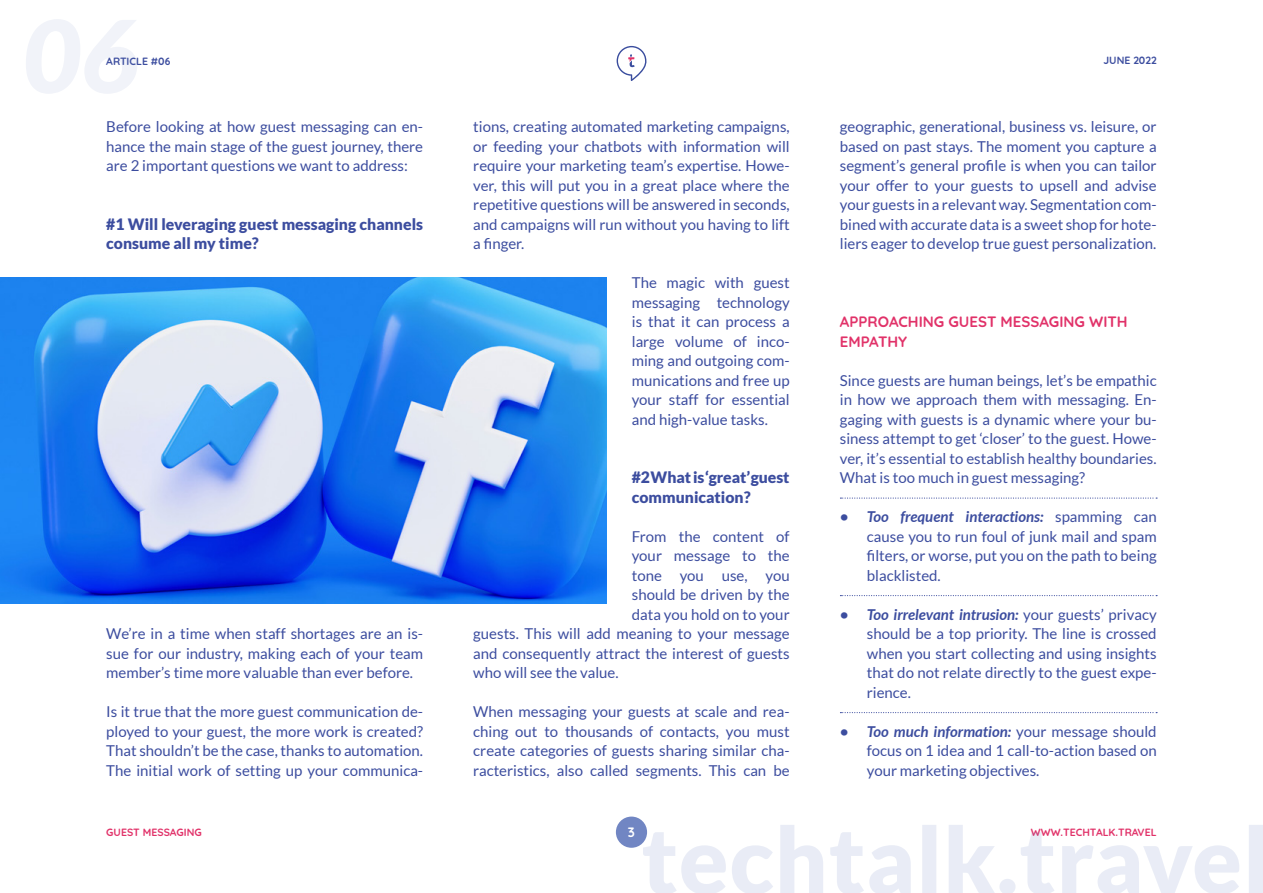
<style>
.page{position:relative;width:1263px;height:893px;background:#fff}
.page>*{position:absolute;margin:0;border:0;box-sizing:border-box;transform-origin:0 0}
.t1{font:900 15.75px/19.5px "Lato";color:#3c4d9f}
.t2{font:15px/19.5px "Lato";color:#3c4d9f;text-align:justify}
.t3{font:700 15px/19.5px "Quicksand";color:#e13269}
.t4{font:700 13.5px "Quicksand";color:#fff}
.t5{font:700 10.5px "Quicksand";color:#e13269}
.t6{font:700 10.5px "Quicksand";color:#3c4d9f}
.s1{font-weight:700;font-style:italic}
</style>
<div class="page">
<div style="left:616px;top:817px;width:31px;height:31px;background:#7186c3;border-radius:50%"></div>
<svg style="left:643px;top:825px;width:620px;height:68px"></svg>
<svg style="left:617px;top:46px;width:30px;height:35px"></svg>
<svg style="left:26px;top:19px;width:111px;height:75px"></svg>
<svg style="left:840px;top:497px;width:317px;height:2px"></svg>
<svg style="left:840px;top:595px;width:317px;height:1px"></svg>
<svg style="left:840px;top:712px;width:317px;height:1px"></svg>
<img style="left:0;top:277px;width:606px;height:326px">
<p class="t6" style="left:106px;top:52px;width:66px">ARTICLE #06</p>
<p class="t6" style="left:1103px;top:52px;width:55px">JUNE 2022</p>
<p class="t2" style="left:106px;top:117px;width:318px">Before looking at how guest messaging can en&shy;hance the main stage of the guest journey, there are 2 important questions we want to address:</p>
<p class="t1" style="left:106px;top:214px;width:318px">#1 Will leveraging guest messaging channels consume all my time?</p>
<p class="t2" style="left:106px;top:624px;width:318px">We’re in a time when staff shortages are an is&shy;sue for our industry, making each of your team member’s time more valuable than ever before.</p>
<p class="t2" style="left:106px;top:702px;width:318px">Is it true that the more guest communication de&shy;ployed to your guest, the more work is created?<br>That shouldn’t be the case, thanks to automation.<br>The initial work of setting up your communica-</p>
<p class="t2" style="left:473px;top:117px;width:318px">tions, creating automated marketing campaigns, or feeding your chatbots with information will require your marketing team’s expertise. Howe&shy;ver, this will put you in a great place where the repetitive questions will be answered in seconds, and campaigns will run without you having to lift a finger.</p>
<p class="t2" style="left:632px;top:273px;width:159px">The magic with guest messaging technology is that it can process a large volume of inco&shy;ming and outgoing com&shy;munications and free up your staff for essential and high-value tasks.</p>
<p class="t1" style="left:632px;top:467px;width:159px">#2 What is ‘great’ guest communication?</p>
<p class="t2" style="left:632px;top:526px;width:159px">From the content of</p>
<p class="t2" style="left:632px;top:546px;width:159px">your message to the</p>
<p class="t2" style="left:632px;top:565px;width:159px">tone you use, you</p>
<p class="t2" style="left:632px;top:585px;width:159px">should be driven by the</p>
<p class="t2" style="left:632px;top:604px;width:159px">data you hold on to your</p>
<p class="t2" style="left:473px;top:624px;width:318px">guests. This will add meaning to your message</p>
<p class="t2" style="left:473px;top:643px;width:318px">and consequently attract the interest of guests</p>
<p class="t2" style="left:473px;top:663px;width:147px">who will see the value.</p>
<p class="t2" style="left:473px;top:702px;width:318px">When messaging your guests at scale and rea&shy;ching out to thousands of contacts, you must create categories of guests sharing similar cha&shy;racteristics, also called segments. This can be</p>
<p class="t2" style="left:840px;top:117px;width:318px">geographic, generational, business vs. leisure, or based on past stays. The moment you capture a segment’s general profile is when you can tailor your offer to your guests to upsell and advise your guests in a relevant way. Segmentation com&shy;bined with accurate data is a sweet shop for hote&shy;liers eager to develop true guest personalization.</p>
<p class="t3" style="left:840px;top:311px;width:289px">APPROACHING GUEST MESSAGING WITH<br>EMPATHY</p>
<p class="t2" style="left:840px;top:370px;width:318px">Since guests are human beings, let’s be empathic in how we approach them with messaging. En&shy;gaging with guests is a dynamic where your bu&shy;siness attempt to get ‘closer’ to the guest. Howe&shy;ver, it’s essential to establish healthy boundaries.<br>What is too much in guest messaging?</p>
<p class="t2" style="left:867px;top:507px;width:291px;text-indent:-27px"><span class="s1">• Too frequent interactions:</span> spamming can cause you to run foul of junk mail and spam filters, or worse, put you on the path to being blacklisted.</p>
<p class="t2" style="left:867px;top:604px;width:291px;text-indent:-27px"><span class="s1">• Too irrelevant intrusion:</span> your guests’ privacy should be a top priority. The line is crossed when you start collecting and using insights that do not relate directly to the guest expe&shy;rience.</p>
<p class="t2" style="left:867px;top:721px;width:291px;text-indent:-27px"><span class="s1">• Too much information:</span> your message should focus on 1 idea and 1 call-to-action based on your marketing objectives.</p>
<p class="t4" style="left:628px;top:821px;width:9px">3</p>
<p class="t5" style="left:106px;top:823px;width:97px">GUEST MESSAGING</p>
<p class="t5" style="left:1031px;top:823px;width:127px">WWW.TECHTALK.TRAVEL</p>
</div>
